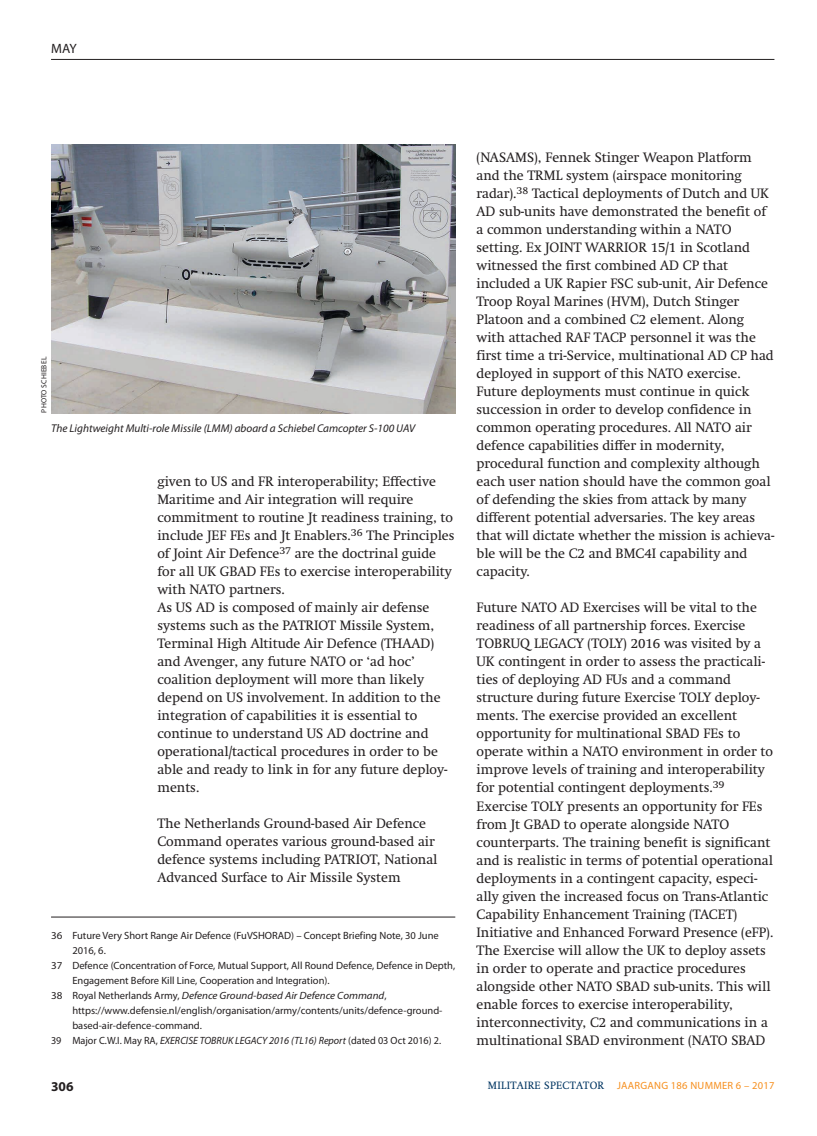
<style>
.page{position:relative;width:817px;height:1136px;background:#fff}
.page>*{position:absolute;margin:0;border:0;box-sizing:border-box;transform-origin:0 0}
.t1{font:13.5px/18px "Swift";color:#231f20}
.t2{font:700 13.5px "Myriad Pro";color:#231f20}
.t3{font:13.5px "Myriad Pro";color:#231f20}
.t4{font:italic 11.25px "Myriad Pro";color:#231f20}
.t5{font:10.5px "Myriad Pro";color:#231f20}
.t6{font:10.5px "Myriad Pro";color:#231f20;scale:1.05 1}
.t7{font:italic 10.5px "Myriad Pro";color:#231f20;scale:1.05 1}
.t8{font:10.5px "Myriad Pro";letter-spacing:.025em;color:#f68f1e}
.t9{font:7.5px "Myriad Pro";letter-spacing:.02em;color:#231f20}
.s1{font-style:normal}
.s2{font-style:italic}
.s3{font-family:"Swift";color:#003562}
</style>
<div class="page">
<hr style="left:51px;top:59px;width:723px;height:1px;background:#231f20">
<hr style="left:51px;top:916px;width:404px;height:1px;background:#231f20">
<img style="left:51px;top:144px;width:404px;height:269px">
<p class="t3" style="left:51px;top:41px;width:27px">MAY</p>
<p class="t9" style="left:40px;top:412px;width:57px;rotate:-90deg">PHOTO SCHIEBEL</p>
<p class="t4" style="left:51px;top:422px;width:365px">The Lightweight Multi-role Missile (LMM) aboard a Schiebel Camcopter S-100 UAV</p>
<p class="t1" style="left:157px;top:472px;width:298px">given to US and FR interoperability; Effective Maritime and Air integration will require commitment to routine Jt readiness training, to include JEF FEs and Jt Enablers.<sup>36</sup> The Principles of Joint Air Defence<sup>37</sup> are the doctrinal guide for all UK GBAD FEs to exercise interoperability with NATO partners.<br>As US AD is composed of mainly air defense systems such as the PATRIOT Missile System, Terminal High Altitude Air Defence (THAAD) and Avenger, any future NATO or ‘ad hoc’ coalition deployment will more than likely depend on US involvement. In addition to the integration of capabilities it is essential to continue to understand US AD doctrine and operational/tactical procedures in order to be able and ready to link in for any future deploy&shy;ments.</p>
<p class="t1" style="left:157px;top:814px;width:281px">The Netherlands Ground-based Air Defence Command operates various ground-based air defence systems including PATRIOT, National Advanced Surface to Air Missile System</p>
<p class="t6" style="left:51px;top:929px;width:371px">36 Future Very Short Range Air Defence (FuVSHORAD) – Concept Briefing Note, 30 June</p>
<p class="t5" style="left:72px;top:944px;width:35px">2016, 6.</p>
<p class="t6" style="left:51px;top:959px;width:386px">37 Defence (Concentration of Force, Mutual Support, All Round Defence, Defence in Depth,</p>
<p class="t5" style="left:72px;top:974px;width:259px">Engagement Before Kill Line, Cooperation and Integration).</p>
<p class="t7" style="left:51px;top:989px;width:321px"><span class="s1">38 Royal Netherlands Army,</span> Defence Ground-based Air Defence Command<span class="s1">,</span></p>
<p class="t5" style="left:72px;top:1004px;width:371px">https://www.defensie.nl/english/organisation/army/contents/units/defence-ground-</p>
<p class="t5" style="left:72px;top:1019px;width:131px">based-air-defence-command.</p>
<p class="t5" style="left:51px;top:1034px;width:391px">39 Major C.W.I. May RA, <span class="s2">EXERCISE TOBRUK LEGACY 2016 (TL16) Report</span> (dated 03 Oct 2016) 2.</p>
<p class="t1" style="left:476px;top:148px;width:299px">(NASAMS), Fennek Stinger Weapon Platform and the TRML system (airspace monitoring radar).<sup>38</sup> Tactical deployments of Dutch and UK AD sub-units have demonstrated the benefit of a common understanding within a NATO setting. Ex JOINT WARRIOR 15/1 in Scotland witnessed the first combined AD CP that included a UK Rapier FSC sub-unit, Air Defence Troop Royal Marines (HVM), Dutch Stinger Platoon and a combined C2 element. Along with attached RAF TACP personnel it was the first time a tri-Service, multinational AD CP had deployed in support of this NATO exercise.<br>Future deployments must continue in quick succession in order to develop confidence in common operating procedures. All NATO air defence capabilities differ in modernity, procedural function and complexity although each user nation should have the common goal of defending the skies from attack by many different potential adversaries. The key areas that will dictate whether the mission is achieva&shy;ble will be the C2 and BMC4I capability and capacity.</p>
<p class="t1" style="left:476px;top:598px;width:298px">Future NATO AD Exercises will be vital to the readiness of all partnership forces. Exercise TOBRUQ LEGACY (TOLY) 2016 was visited by a UK contingent in order to assess the practicali&shy;ties of deploying AD FUs and a command structure during future Exercise TOLY deploy&shy;ments. The exercise provided an excellent opportunity for multinational SBAD FEs to operate within a NATO environment in order to improve levels of training and interoperability for potential contingent deployments.<sup>39<br></sup>Exercise TOLY presents an opportunity for FEs from Jt GBAD to operate alongside NATO counterparts. The training benefit is significant and is realistic in terms of potential operational deployments in a contingent capacity, especi&shy;ally given the increased focus on Trans-Atlantic Capability Enhancement Training (TACET)<br>Initiative and Enhanced Forward Presence (eFP).<br>The Exercise will allow the UK to deploy assets in order to operate and practice procedures alongside other NATO SBAD sub-units. This will enable forces to exercise interoperability, interconnectivity, C2 and communications in a multinational SBAD environment (NATO SBAD</p>
<p class="t2" style="left:51px;top:1078px;width:24px">306</p>
<p class="t8" style="left:488px;top:1079px;width:288px"><span class="s3">MILITAIRE SPECTATOR</span> JAARGANG 186 NUMMER 6 – 2017</p>
</div>
